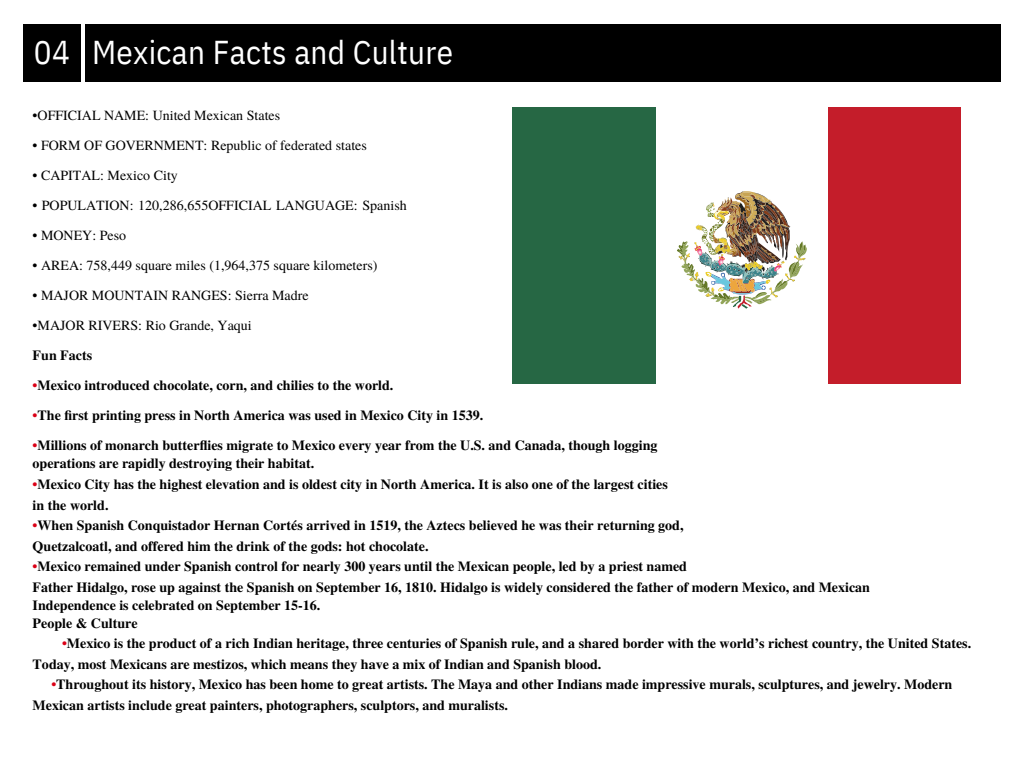
<style>
.page{position:relative;width:1024px;height:768px;background:#fff}
.page>*{position:absolute;margin:0;border:0;box-sizing:border-box;transform-origin:0 0}
.t1{font:33px "IBM Plex Sans Cond";letter-spacing:.01em;color:#fff}
.t2{font:700 14px "Te X Gyre Termes";color:#000}
.t3{font:14px "Te X Gyre Termes";color:#000}
.s1{color:#da0016}
</style>
<div class="page">
<div style="left:86px;top:24px;width:914px;height:57px;background:#000"></div>
<div style="left:24px;top:24px;width:57px;height:57px;background:#000"></div>
<svg style="left:655px;top:107px;width:1px;height:277px"></svg>
<div style="left:512px;top:107px;width:143px;height:277px;background:#266744"></div>
<div style="left:828px;top:107px;width:133px;height:277px;background:#c41d2a"></div>
<img style="left:677px;top:191px;width:130px;height:118px">
<p class="t1" style="left:34px;top:30px;width:421px">04 Mexican Facts and Culture</p>
<p class="t3" style="left:33px;top:106px;width:249px">•OFFICIAL NAME: United Mexican States</p>
<p class="t3" style="left:33px;top:136px;width:336px">• FORM OF GOVERNMENT: Republic of federated states</p>
<p class="t3" style="left:33px;top:166px;width:147px">• CAPITAL: Mexico City</p>
<p class="t3" style="left:33px;top:196px;width:376px">• POPULATION: 120,286,655OFFICIAL LANGUAGE: Spanish</p>
<p class="t3" style="left:33px;top:226px;width:95px">• MONEY: Peso</p>
<p class="t3" style="left:33px;top:256px;width:346px">• AREA: 758,449 square miles (1,964,375 square kilometers)</p>
<p class="t3" style="left:33px;top:286px;width:277px">• MAJOR MOUNTAIN RANGES: Sierra Madre</p>
<p class="t3" style="left:33px;top:316px;width:221px">•MAJOR RIVERS: Rio Grande, Yaqui</p>
<p class="t2" style="left:33px;top:344px;width:61px">Fun Facts</p>
<p class="t2" style="left:33px;top:374px;width:362px"><span class="s1">•</span>Mexico introduced chocolate, corn, and chilies to the world.</p>
<p class="t2" style="left:33px;top:404px;width:452px"><span class="s1">•</span>The first printing press in North America was used in Mexico City in 1539.</p>
<p class="t2" style="left:33px;top:434px;width:626px"><span class="s1">•</span>Millions of monarch butterflies migrate to Mexico every year from the U.S. and Canada, though logging</p>
<p class="t2" style="left:33px;top:453px;width:283px">operations are rapidly destroying their habitat.</p>
<p class="t2" style="left:33px;top:473px;width:637px"><span class="s1">•</span>Mexico City has the highest elevation and is oldest city in North America. It is also one of the largest cities</p>
<p class="t2" style="left:33px;top:494px;width:77px">in the world.</p>
<p class="t2" style="left:33px;top:514px;width:652px"><span class="s1">•</span>When Spanish Conquistador Hernan Cortés arrived in 1519, the Aztecs believed he was their returning god,</p>
<p class="t2" style="left:33px;top:535px;width:397px">Quetzalcoatl, and offered him the drink of the gods: hot chocolate.</p>
<p class="t2" style="left:33px;top:556px;width:656px"><span class="s1">•</span>Mexico remained under Spanish control for nearly 300 years until the Mexican people, led by a priest named</p>
<p class="t2" style="left:33px;top:577px;width:839px">Father Hidalgo, rose up against the Spanish on September 16, 1810. Hidalgo is widely considered the father of modern Mexico, and Mexican</p>
<p class="t2" style="left:33px;top:594px;width:289px">Independence is celebrated on September 15-16.</p>
<p class="t2" style="left:33px;top:612px;width:106px">People &amp; Culture</p>
<p class="t2" style="left:62px;top:632px;width:910px"><span class="s1">•</span>Mexico is the product of a rich Indian heritage, three centuries of Spanish rule, and a shared border with the world’s richest country, the United States.</p>
<p class="t2" style="left:33px;top:653px;width:570px">Today, most Mexicans are mestizos, which means they have a mix of Indian and Spanish blood.</p>
<p class="t2" style="left:51px;top:673px;width:902px"><span class="s1">•</span>Throughout its history, Mexico has been home to great artists. The Maya and other Indians made impressive murals, sculptures, and jewelry. Modern</p>
<p class="t2" style="left:33px;top:694px;width:477px">Mexican artists include great painters, photographers, sculptors, and muralists.</p>
</div>
